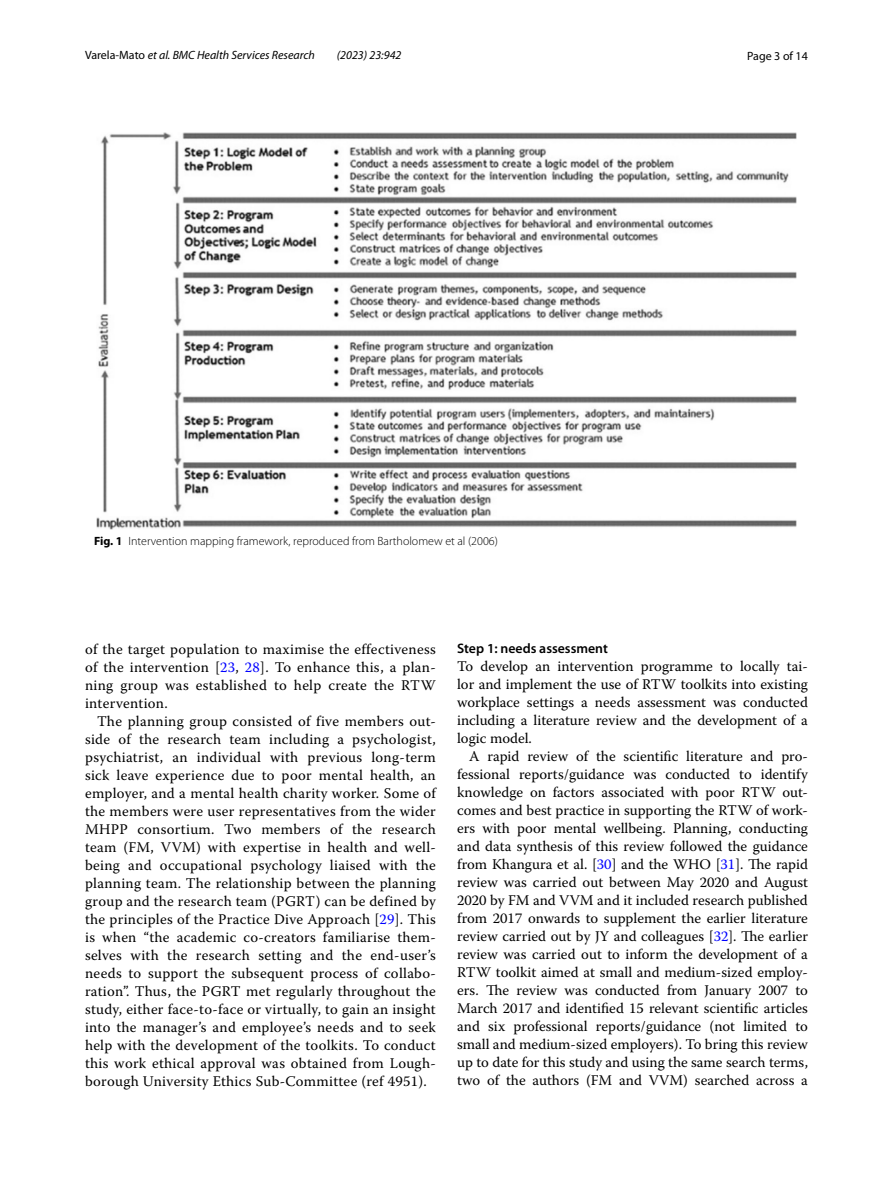
<style>
.page{position:relative;width:893px;height:1187px;background:#fff}
.page>*{position:absolute;margin:0;border:0;box-sizing:border-box;transform-origin:0 0}
.t1{font:14.7px/18px "Warnock Pro";letter-spacing:.01em;color:#000;text-align:justify}
.t2{font:600 13.8px "Myriad Pro";color:#000}
.t3{font:300 12px "Myriad Pro";color:#000}
.t4{font:italic 12px "Myriad Pro";color:#000}
.t5{font:12px "Myriad Pro";color:#000}
.s1{font-style:normal}
.s2{font-weight:700}
.s3{color:#00f}
</style>
<div class="page">
<img style="left:96px;top:133px;width:701px;height:397px">
<p class="t4" style="left:85px;top:48px;width:231px"><span class="s1">Varela‑Mato</span> et al. BMC Health Services Research</p>
<p class="t4" style="left:337px;top:48px;width:66px">(2023) 23:942</p>
<p class="t5" style="left:747px;top:48px;width:62px">Page 3 of 14</p>
<p class="t3" style="left:94px;top:534px;width:405px"><span class="s2">Fig. 1</span> Intervention mapping framework, reproduced from Bartholomew et al (2006)</p>
<p class="t1" style="left:85px;top:639px;width:352px">of the target population to maximise the effectiveness of the intervention [<span class="s3">23</span>, <span class="s3">28</span>]. To enhance this, a plan&shy;ning group was established to help create the RTW intervention.</p>
<p class="t1" style="left:85px;top:711px;width:352px;text-indent:12px">The planning group consisted of five members out&shy;side of the research team including a psychologist, psychiatrist, an individual with previous long-term sick leave experience due to poor mental health, an employer, and a mental health charity worker. Some of the members were user representatives from the wider MHPP consortium. Two members of the research team (FM, VVM) with expertise in health and well&shy;being and occupational psychology liaised with the planning team. The relationship between the planning group and the research team (PGRT) can be defined by the principles of the Practice Dive Approach [<span class="s3">29</span>]. This is when “the academic co-creators familiarise them&shy;selves with the research setting and the end-user’s needs to support the subsequent process of collabo&shy;ration”. Thus, the PGRT met regularly throughout the study, either face-to-face or virtually, to gain an insight into the manager’s and employee’s needs and to seek help with the development of the toolkits. To conduct this work ethical approval was obtained from Lough&shy;borough University Ethics Sub-Committee (ref 4951).</p>
<p class="t2" style="left:457px;top:639px;width:152px">Step 1: needs assessment</p>
<p class="t1" style="left:457px;top:657px;width:352px">To develop an intervention programme to locally tai&shy;lor and implement the use of RTW toolkits into existing workplace settings a needs assessment was conducted including a literature review and the development of a logic model.</p>
<p class="t1" style="left:457px;top:747px;width:352px;text-indent:12px">A rapid review of the scientific literature and pro&shy;fessional reports/guidance was conducted to identify knowledge on factors associated with poor RTW out&shy;comes and best practice in supporting the RTW of work&shy;ers with poor mental wellbeing. Planning, conducting and data synthesis of this review followed the guidance from Khangura et al. [<span class="s3">30</span>] and the WHO [<span class="s3">31</span>]. The rapid review was carried out between May 2020 and August 2020 by FM and VVM and it included research published from 2017 onwards to supplement the earlier literature review carried out by JY and colleagues [<span class="s3">32</span>]. The earlier review was carried out to inform the development of a RTW toolkit aimed at small and medium-sized employ&shy;ers. The review was conducted from January 2007 to March 2017 and identified 15 relevant scientific articles and six professional reports/guidance (not limited to small and medium-sized employers). To bring this review up to date for this study and using the same search terms, two of the authors (FM and VVM) searched across a</p>
</div>
